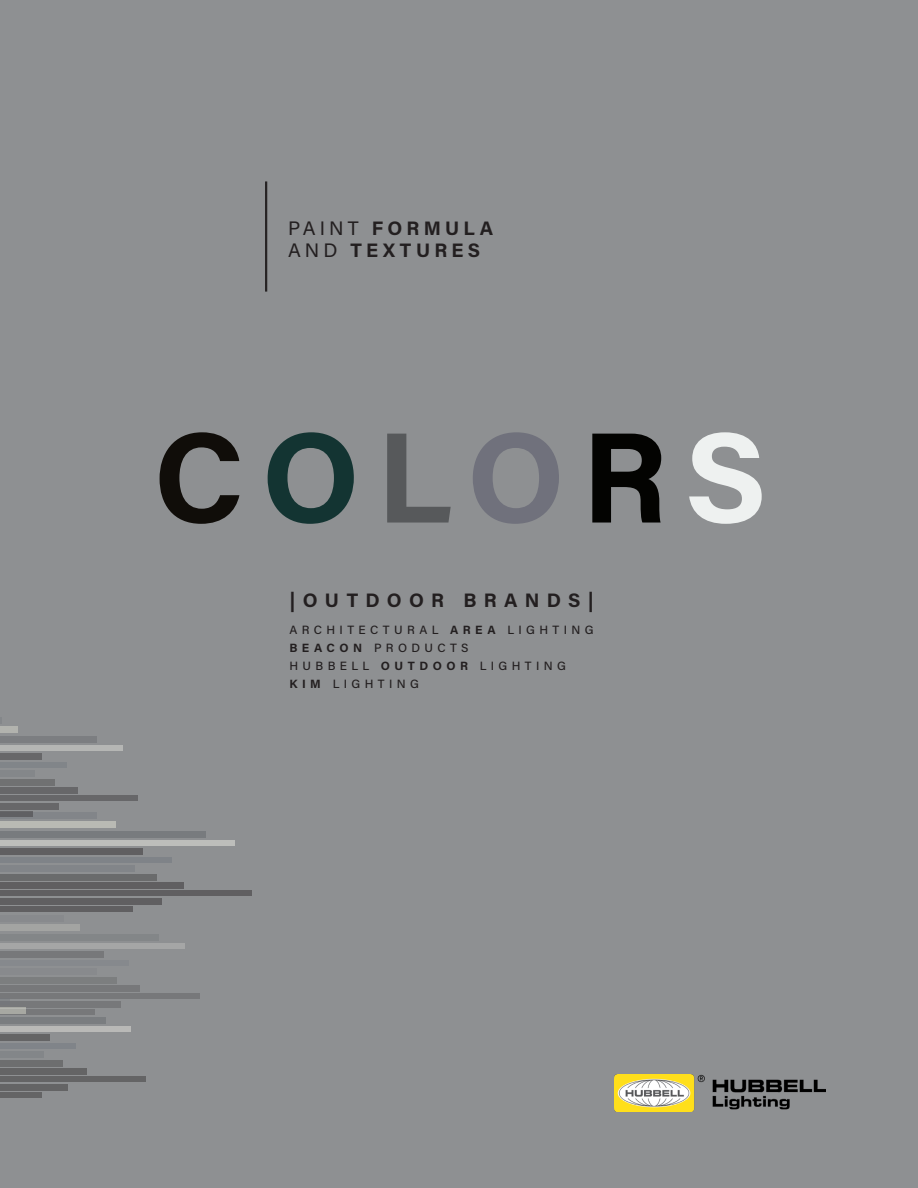
<style>
.page{position:relative;width:918px;height:1188px;background:#8e9092}
.page>*{position:absolute;margin:0;border:0;box-sizing:border-box;transform-origin:0 0}
.t1{font:129px "Acumin Variable Concept";letter-spacing:.155em;color:#100d09}
.t2{font:19.5px/22.5px "Acumin Variable Concept";letter-spacing:.245em;color:#231f20}
.t3{font:19.5px "Acumin Variable Concept";letter-spacing:.395em;color:#231f20}
.t4{font:12px/18px "Acumin Variable Concept";letter-spacing:.385em;color:#231f20}
.s1{color:#133432}
.s2{color:#57595b}
.s3{color:#70717c}
.s4{color:#030301}
.s5{color:#eef1f0}
</style>
<div class="page">
<hr style="left:265px;top:181px;width:2px;height:111px;background:#231f20">
<img style="left:614px;top:1074px;width:211px;height:38px">
<div style="left:0;top:906px;width:133px;height:6px;background:#605f61"></div>
<div style="left:0;top:898px;width:162px;height:7px;background:#605f61"></div>
<div style="left:0;top:890px;width:252px;height:6px;background:#605f61"></div>
<div style="left:0;top:882px;width:184px;height:6px;background:#605f61"></div>
<div style="left:0;top:874px;width:157px;height:6px;background:#6a6b6c"></div>
<div style="left:0;top:865px;width:135px;height:7px;background:#828589"></div>
<div style="left:0;top:857px;width:172px;height:6px;background:#7f8388"></div>
<div style="left:0;top:849px;width:143px;height:6px;background:#605f61"></div>
<div style="left:0;top:840px;width:235px;height:6px;background:#bdbebb"></div>
<div style="left:0;top:831px;width:205px;height:6px;background:#787b7e"></div>
<div style="left:0;top:821px;width:115px;height:7px;background:#b9bab4"></div>
<div style="left:0;top:812px;width:97px;height:7px;background:#828589"></div>
<div style="left:0;top:1009px;width:95px;height:6px;background:#77787a"></div>
<div style="left:0;top:1001px;width:121px;height:7px;background:#77787a"></div>
<div style="left:0;top:993px;width:200px;height:6px;background:#77787a"></div>
<div style="left:0;top:985px;width:140px;height:6px;background:#77787a"></div>
<div style="left:0;top:977px;width:116px;height:6px;background:#7c7e7f"></div>
<div style="left:0;top:968px;width:97px;height:7px;background:#888a8d"></div>
<div style="left:0;top:960px;width:129px;height:6px;background:#86898d"></div>
<div style="left:0;top:952px;width:104px;height:6px;background:#77787a"></div>
<div style="left:0;top:943px;width:185px;height:6px;background:#a5a6a6"></div>
<div style="left:0;top:934px;width:159px;height:6px;background:#838688"></div>
<div style="left:0;top:924px;width:79px;height:7px;background:#a3a4a2"></div>
<div style="left:0;top:915px;width:63px;height:7px;background:#888a8d"></div>
<div style="left:0;top:812px;width:33px;height:5px;background:#606063"></div>
<div style="left:0;top:804px;width:59px;height:6px;background:#676769"></div>
<div style="left:0;top:795px;width:138px;height:6px;background:#676769"></div>
<div style="left:0;top:787px;width:78px;height:7px;background:#676769"></div>
<div style="left:0;top:779px;width:54px;height:6px;background:#707172"></div>
<div style="left:0;top:771px;width:35px;height:6px;background:#84878a"></div>
<div style="left:0;top:762px;width:67px;height:6px;background:#818589"></div>
<div style="left:0;top:754px;width:42px;height:6px;background:#676769"></div>
<div style="left:0;top:745px;width:123px;height:6px;background:#b5b6b4"></div>
<div style="left:0;top:736px;width:97px;height:7px;background:#7c7e81"></div>
<div style="left:0;top:726px;width:17px;height:7px;background:#b2b3ae"></div>
<div style="left:0;top:1092px;width:41px;height:6px;background:#646465"></div>
<div style="left:0;top:1084px;width:67px;height:7px;background:#646465"></div>
<div style="left:0;top:1076px;width:146px;height:6px;background:#646465"></div>
<div style="left:0;top:1068px;width:86px;height:6px;background:#646465"></div>
<div style="left:0;top:1060px;width:63px;height:6px;background:#6d6e6f"></div>
<div style="left:0;top:1051px;width:43px;height:7px;background:#838689"></div>
<div style="left:0;top:1043px;width:76px;height:6px;background:#808489"></div>
<div style="left:0;top:1035px;width:50px;height:6px;background:#646465"></div>
<div style="left:0;top:1026px;width:131px;height:6px;background:#b9b9b7"></div>
<div style="left:0;top:1017px;width:105px;height:7px;background:#7a7d80"></div>
<svg style="left:0;top:1007px;width:26px;height:7px"></svg>
<svg style="left:0;top:999px;width:10px;height:2px"></svg>
<p class="t2" style="left:288px;top:216px;width:206px">PAINT FORMULA<br>AND TEXTURES</p>
<p class="t1" style="left:153px;top:389px;width:609px">C<span class="s1">O</span><span class="s2">L</span><span class="s3">O</span><span class="s4">R</span><span class="s5">S</span></p>
<p class="t3" style="left:289px;top:587px;width:305px">|OUTDOOR BRANDS|</p>
<p class="t4" style="left:289px;top:620px;width:305px">ARCHITECTURAL AREA LIGHTING<br>BEACON PRODUCTS<br>HUBBELL OUTDOOR LIGHTING</p>
<p class="t4" style="left:289px;top:674px;width:131px">KIM LIGHTING</p>
</div>
